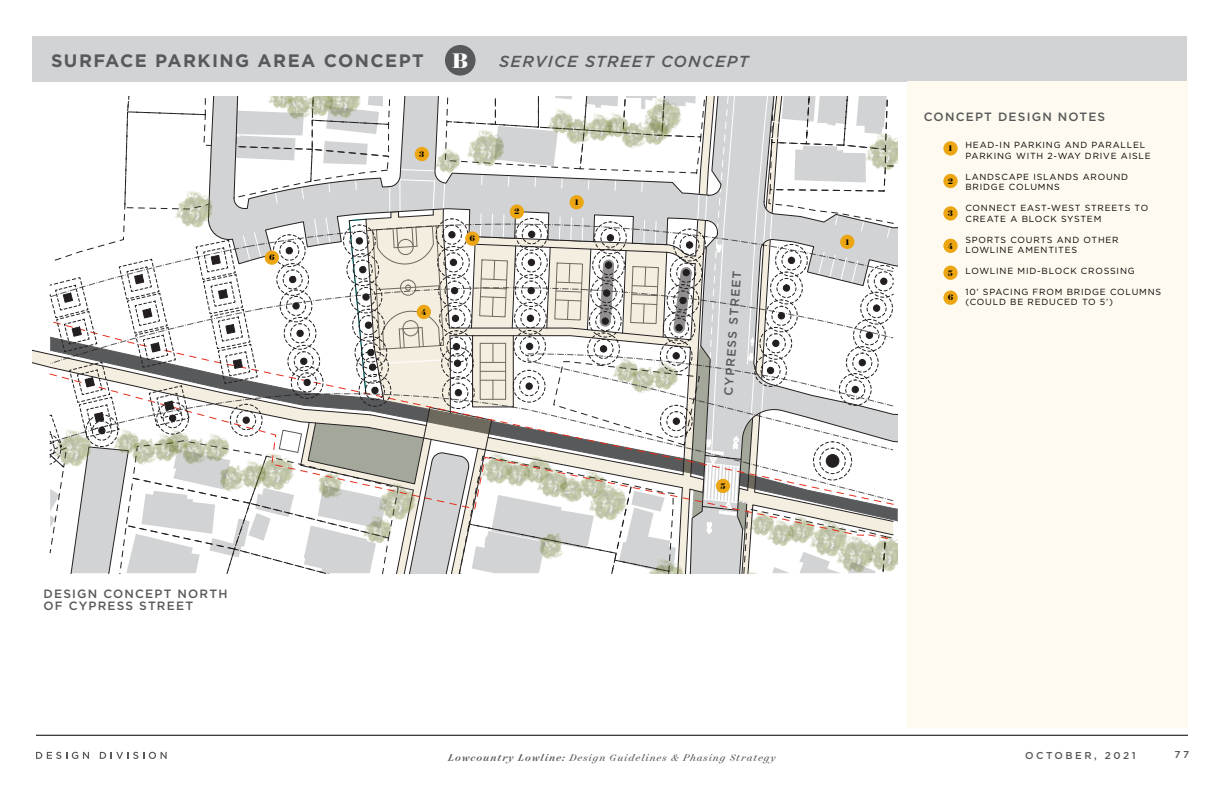
<style>
.page{position:relative;width:1224px;height:792px;background:#fff}
.page>*{position:absolute;margin:0;border:0;box-sizing:border-box;transform-origin:0 0}
.t1{font:700 18px "Gotham";letter-spacing:.08em;color:#58595b}
.t2{font:italic 500 16px "Gotham";letter-spacing:.08em;color:#58595b}
.t3{font:500 12.1px "Gotham";color:#58595b}
.t4{font:500 12px/12px "Gotham";letter-spacing:.1em;color:#58595b}
.t5{font:italic 11px "Surveyor Display";letter-spacing:.09em;color:#58595b}
.t6{font:500 10px "Gotham";letter-spacing:.25em;color:#58595b}
.t7{font:700 9.2px "Surveyor Display";color:#000}
.t8{font:8.9px/10.5px "Gotham";letter-spacing:.09em;color:#000}
.s1{font-family:"Surveyor Display";font-size:24px;color:#fff}
.s2{font-weight:500}
</style>
<div class="page">
<div style="left:33px;top:36px;width:1154px;height:45px;background:#d1d3d4"></div>
<svg style="left:33px;top:96px;width:865px;height:477px"></svg>
<div style="left:445px;top:45px;width:31px;height:31px;background:#58595b;border-radius:50%"></div>
<svg style="left:36px;top:752px;width:53px;height:7px"></svg>
<svg style="left:100px;top:752px;width:67px;height:7px"></svg>
<hr style="left:36px;top:735px;width:1152px;height:1px;background:#000">
<div style="left:907px;top:81px;width:280px;height:647px;background:#fffaef"></div>
<div style="left:570px;top:195px;width:14px;height:14px;background:#eca613;border-radius:50%"></div>
<div style="left:840px;top:235px;width:14px;height:14px;background:#eca613;border-radius:50%"></div>
<div style="left:943px;top:141px;width:15px;height:15px;background:#eca613;border-radius:50%"></div>
<div style="left:943px;top:174px;width:15px;height:14px;background:#eca613;border-radius:50%"></div>
<div style="left:510px;top:205px;width:14px;height:14px;background:#eca613;border-radius:50%"></div>
<div style="left:943px;top:206px;width:15px;height:15px;background:#eca613;border-radius:50%"></div>
<div style="left:415px;top:147px;width:14px;height:14px;background:#eca613;border-radius:50%"></div>
<div style="left:943px;top:239px;width:15px;height:14px;background:#eca613;border-radius:50%"></div>
<div style="left:417px;top:305px;width:14px;height:14px;background:#eca613;border-radius:50%"></div>
<div style="left:943px;top:266px;width:15px;height:14px;background:#eca613;border-radius:50%"></div>
<div style="left:716px;top:479px;width:14px;height:14px;background:#eca613;border-radius:50%"></div>
<div style="left:943px;top:291px;width:15px;height:14px;background:#eca613;border-radius:50%"></div>
<div style="left:465px;top:231px;width:14px;height:15px;background:#eca613;border-radius:50%"></div>
<div style="left:265px;top:251px;width:14px;height:14px;background:#eca613;border-radius:50%"></div>
<h1 class="t1" style="left:51px;top:49px;width:419px">SURFACE PARKING AREA CONCEPT <span class="s1">B</span></h1>
<h2 class="t2" style="left:499px;top:51px;width:251px">SERVICE STREET CONCEPT</h2>
<h3 class="t4" style="left:924px;top:110px;width:183px">CONCEPT DESIGN NOTES</h3>
<p class="t7" style="left:269px;top:252px;width:7px">6</p>
<h3 class="t4" style="left:44px;top:587px;width:185px">DESIGN CONCEPT NORTH<br>OF CYPRESS STREET</h3>
<p class="t7" style="left:419px;top:148px;width:7px">3</p>
<p class="t7" style="left:421px;top:306px;width:7px">4</p>
<p class="t7" style="left:469px;top:233px;width:7px">6</p>
<p class="t7" style="left:575px;top:196px;width:5px">1</p>
<p class="t7" style="left:949px;top:143px;width:5px">1</p>
<p class="t7" style="left:948px;top:175px;width:7px">2</p>
<p class="t7" style="left:514px;top:206px;width:7px">2</p>
<p class="t7" style="left:948px;top:208px;width:7px">3</p>
<h3 class="t3" style="left:720px;top:395px;width:126px;rotate:-86deg">CYPRESS STREET</h3>
<p class="t7" style="left:845px;top:236px;width:5px">1</p>
<p class="t7" style="left:948px;top:240px;width:7px">4</p>
<p class="t7" style="left:948px;top:267px;width:7px">5</p>
<p class="t7" style="left:948px;top:292px;width:7px">6</p>
<p class="t8" style="left:965px;top:140px;width:187px">HEAD-IN PARKING AND PARALLEL<br>PARKING WITH 2-WAY DRIVE AISLE</p>
<p class="t8" style="left:965px;top:171px;width:164px">LANDSCAPE ISLANDS AROUND<br>BRIDGE COLUMNS</p>
<p class="t8" style="left:965px;top:203px;width:184px">CONNECT EAST-WEST STREETS TO<br>CREATE A BLOCK SYSTEM</p>
<p class="t8" style="left:965px;top:234px;width:155px">SPORTS COURTS AND OTHER<br>LOWLINE AMENTITES</p>
<p class="t8" style="left:965px;top:265px;width:171px">LOWLINE MID-BLOCK CROSSING</p>
<p class="t8" style="left:965px;top:286px;width:197px">10’ SPACING FROM BRIDGE COLUMNS (COULD BE REDUCED TO 5’)</p>
<p class="t7" style="left:720px;top:480px;width:7px">5</p>
<p class="t5" style="left:448px;top:750px;width:329px"><span class="s2">Lowcountry Lowline:</span> Design Guidelines &amp; Phasing Strategy</p>
<p class="t6" style="left:1025px;top:749px;width:112px">OCTOBER, 2021</p>
<p class="t6" style="left:1175px;top:748px;width:16px">77</p>
</div>
